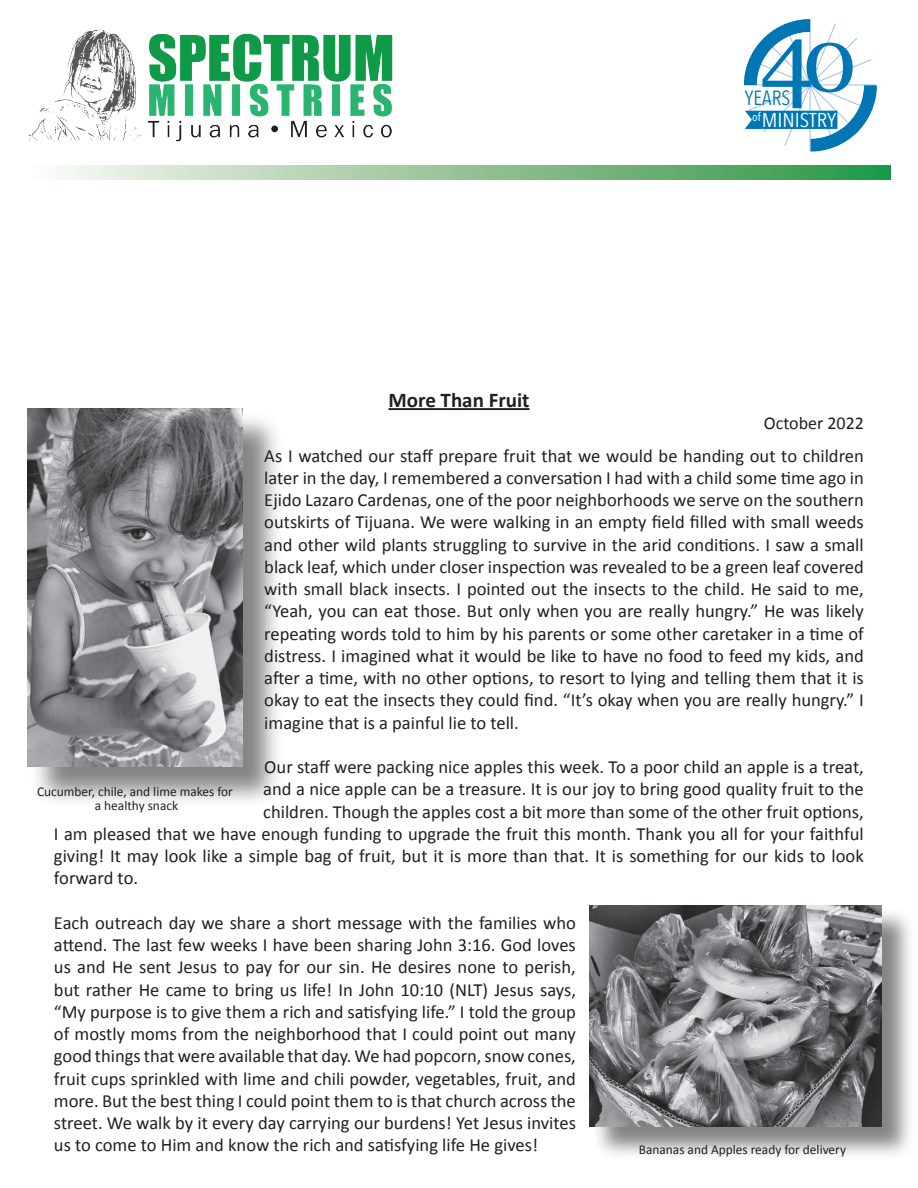
<style>
.page{position:relative;width:918px;height:1188px;background:#fff}
.page>*{position:absolute;margin:0;border:0;box-sizing:border-box;transform-origin:0 0}
.t1{font:96.3px "Georgia";color:#0077b5}
.t2{font:700 21px "Calibri";color:#231f20}
.t3{font:20.55px "Avenir Next Condensed";color:#0077b5}
.t4{font:19.95px "Avenir Next Condensed";color:#fff;scale:1.1 1}
.t5{font:18.6px/22.2px "Calibri";color:#231f20;text-align:justify}
.t6{font:18px "Calibri";color:#231f20}
.t7{font:13.5px/13.5px "Calibri";color:#231f20;text-align:center}
.s1{font-size:89.85px}
</style>
<div class="page">
<hr style="left:388px;top:408px;width:142px;height:2px;background:#231f20">
<svg style="left:65px;top:165px;width:826px;height:15px"></svg>
<img style="left:29px;top:29px;width:364px;height:113px">
<img style="left:743px;top:19px;width:134px;height:133px">
<div style="left:30px;top:411px;width:253px;height:397px;background:#231f20;opacity:.55"></div>
<img style="left:27px;top:408px;width:215px;height:359px">
<div style="left:592px;top:908px;width:323px;height:252px;background:#231f20;opacity:.55"></div>
<img style="left:590px;top:905px;width:292px;height:221px">
<p class="t2" style="left:388px;top:387px;width:143px">More Than Fruit</p>
<h1 class="t1" style="left:760px;top:-12px;width:99px">4<span class="s1">0</span></h1>
<p class="t4" style="left:752px;top:103px;width:78px"><sup>of</sup>MINISTRY</p>
<p class="t3" style="left:745px;top:80px;width:47px">YEARS</p>
<p class="t6" style="left:764px;top:411px;width:102px">October 2022</p>
<p class="t5" style="left:264px;top:444px;width:601px">As I watched our staff prepare fruit that we would be handing out to children later in the day, I remembered a conversation I had with a child some time ago in Ejido Lazaro Cardenas, one of the poor neighborhoods we serve on the southern outskirts of Tijuana. We were walking in an empty field filled with small weeds and other wild plants struggling to survive in the arid conditions. I saw a small black leaf, which under closer inspection was revealed to be a green leaf covered with small black insects. I pointed out the insects to the child. He said to me, “Yeah, you can eat those. But only when you are really hungry.” He was likely repeating words told to him by his parents or some other caretaker in a time of distress. I imagined what it would be like to have no food to feed my kids, and after a time, with no other options, to resort to lying and telling them that it is okay to eat the insects they could find. “It’s okay when you are really hungry.” I imagine that is a painful lie to tell.</p>
<p class="t5" style="left:264px;top:756px;width:601px">Our staff were packing nice apples this week. To a poor child an apple is a treat,</p>
<p class="t5" style="left:263px;top:778px;width:602px">and a nice apple can be a treasure. It is our joy to bring good quality fruit to the</p>
<p class="t5" style="left:263px;top:800px;width:602px">children. Though the apples cost a bit more than some of the other fruit options,</p>
<p class="t5" style="left:54px;top:823px;width:811px">I am pleased that we have enough funding to upgrade the fruit this month. Thank you all for your faithful</p>
<p class="t5" style="left:54px;top:845px;width:811px">giving! It may look like a simple bag of fruit, but it is more than that. It is something for our kids to look</p>
<p class="t5" style="left:54px;top:867px;width:86px">forward to.</p>
<p class="t5" style="left:54px;top:912px;width:523px">Each outreach day we share a short message with the families who attend. The last few weeks I have been sharing John 3:16. God loves us and He sent Jesus to pay for our sin. He desires none to perish, but rather He came to bring us life! In John 10:10 (NLT) Jesus says, “My purpose is to give them a rich and satisfying life.” I told the group of mostly moms from the neighborhood that I could point out many good things that were available that day. We had popcorn, snow cones, fruit cups sprinkled with lime and chili powder, vegetables, fruit, and more. But the best thing I could point them to is that church across the street. We walk by it every day carrying our burdens! Yet Jesus invites us to come to Him and know the rich and satisfying life He gives!</p>
<p class="t7" style="left:37px;top:785px;width:197px">Cucumber, chile, and lime makes for a healthy snack</p>
<p class="t7" style="left:639px;top:1143px;width:209px">Bananas and Apples ready for delivery</p>
</div>
